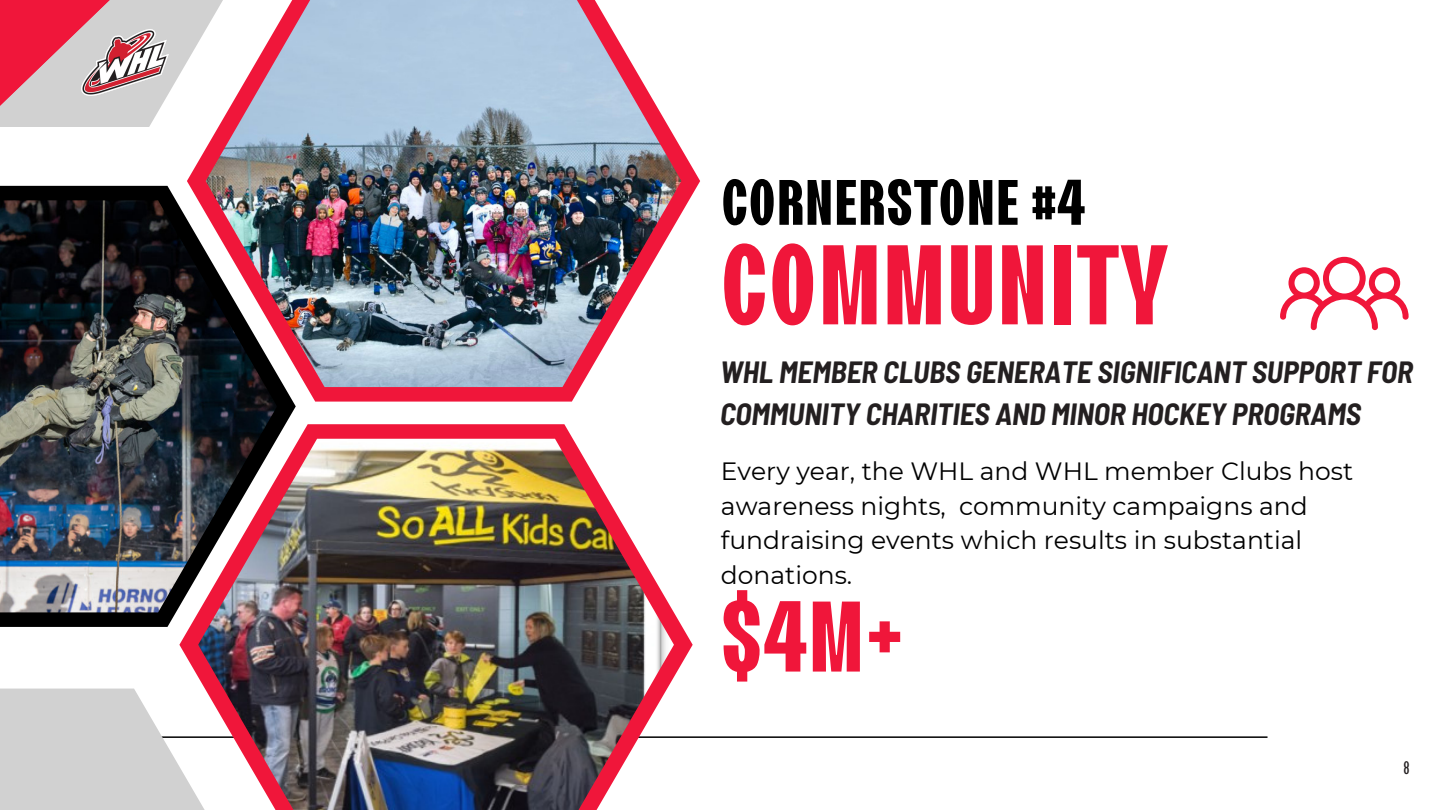
<style>
.page{position:relative;width:1440px;height:810px;background:#fff}
.page>*{position:absolute;margin:0;border:0;box-sizing:border-box;transform-origin:0 0}
.t1{font:700 condensed 113px "Lazord";color:#f0163a}
.t2{font:700 condensed 100px "Lazord";color:#f0163a}
.t3{font:700 condensed 64px "Lazord";color:#000}
.t4{font:italic 700 semi-condensed 30px/42px "Barlow";color:#231f20}
.t5{font:25px/34.5px "Montserrat";color:#000}
.t6{font:condensed 18px "Lazord";color:#231f20}
</style>
<div class="page">
<hr style="left:81px;top:736px;width:1187px;height:2px;background:#000">
<svg style="left:139px;top:0;width:48px;height:127px;fill:#d1d1d1"></svg>
<svg style="left:0;top:0;width:139px;height:127px;background:#de8191"></svg>
<img style="left:81px;top:29px;width:88px;height:67px">
<svg style="left:1280px;top:257px;width:128px;height:73px"></svg>
<svg style="left:179px;top:424px;width:514px;height:314px"></svg>
<svg style="left:187px;top:0;width:513px;height:402px"></svg>
<svg style="left:0;top:186px;width:296px;height:441px;background:#322a2c"></svg>
<img style="left:198px;top:439px;width:476px;height:371px">
<svg style="left:0;top:689px;width:217px;height:121px;fill:#d1d1d1"></svg>
<img style="left:206px;top:0;width:475px;height:387px">
<img style="left:0;top:200px;width:277px;height:412px">
<h1 class="t3" style="left:721px;top:170px;width:366px">CORNERSTONE #4</h1>
<h3 class="t1" style="left:720px;top:227px;width:450px">COMMUNITY</h3>
<p class="t4" style="left:720px;top:350px;width:694px">WHL MEMBER CLUBS GENERATE SIGNIFICANT SUPPORT FOR<br>COMMUNITY CHARITIES AND MINOR HOCKEY PROGRAMS</p>
<p class="t5" style="left:721px;top:454px;width:634px">Every year, the WHL and WHL member Clubs host awareness nights, community campaigns and fundraising events which results in substantial donations.</p>
<h2 class="t2" style="left:720px;top:586px;width:186px">$4M+</h2>
<p class="t6" style="left:1403px;top:758px;width:8px">8</p>
</div>
